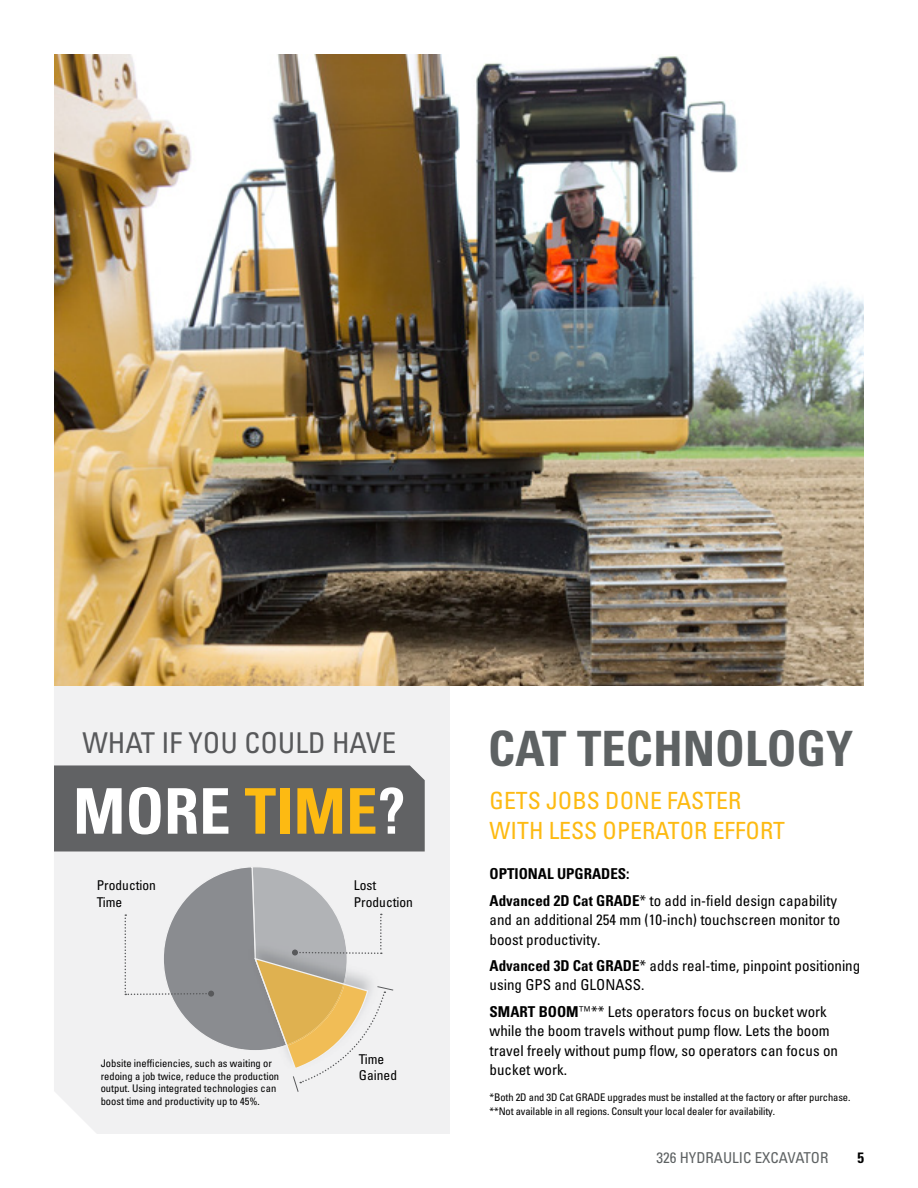
<style>
.page{position:relative;width:918px;height:1188px;background:#fff}
.page>*{position:absolute;margin:0;border:0;box-sizing:border-box;transform-origin:0 0}
.t1{font:63px "Univers LTCYR 67 Bold Cond";color:#fff}
.t2{font:48.75px "Univers LTCYR 67 Bold Cond";color:#5e6263}
.t3{font:condensed 28.65px "Univers LTCYR 57";color:#58595b}
.t4{font:condensed 23.7px/30px "Univers LTCYR 57";color:#fdba12}
.t5{font:condensed 15px/19.5px "Univers LTCYR 57";color:#000}
.t6{font:condensed 15px "Univers LTCYR 57";color:#5e6263}
.t7{font:15px "Univers LTCYR 67 Bold Cond";color:#000}
.t8{font:condensed 13.5px/16.2px "Univers LTCYR 57";color:#000}
.t9{font:condensed 10.5px/12.6px "Univers LTCYR 57";color:#000}
.s1{color:#fdba12}
.s2{font-family:"Univers LTCYR 67 Bold Cond";font-stretch:normal}
</style>
<div class="page">
<div style="left:54px;top:686px;width:395px;height:448px;background:#f1f1f2"></div>
<div style="left:54px;top:765px;width:371px;height:86px;background:#616264"></div>
<svg style="left:125px;top:867px;width:269px;height:225px"></svg>
<img style="left:54px;top:54px;width:810px;height:632px">
<h3 class="t3" style="left:82px;top:724px;width:315px">WHAT IF YOU COULD HAVE</h3>
<h1 class="t1" style="left:73px;top:773px;width:334px">MORE <span class="s1">TIME</span>?</h1>
<p class="t8" style="left:97px;top:877px;width:61px">Production<br>Time</p>
<p class="t8" style="left:354px;top:877px;width:61px">Lost<br>Production</p>
<p class="t9" style="left:101px;top:1057px;width:180px">Jobsite inefficiencies, such as waiting or redoing a job twice, reduce the production output. Using integrated technologies can boost time and productivity up to 45%.</p>
<p class="t8" style="left:359px;top:1051px;width:40px">Time<br>Gained</p>
<h2 class="t2" style="left:488px;top:719px;width:367px">CAT TECHNOLOGY</h2>
<h3 class="t4" style="left:490px;top:785px;width:297px">GETS JOBS DONE FASTER<br>WITH LESS OPERATOR EFFORT</h3>
<p class="t7" style="left:490px;top:865px;width:142px">OPTIONAL UPGRADES:</p>
<p class="t5" style="left:490px;top:890px;width:352px"><span class="s2">Advanced 2D Cat GRADE</span>* to add in-field design capability and an additional 254 mm (10-inch) touchscreen monitor to boost productivity.</p>
<p class="t5" style="left:490px;top:955px;width:372px"><span class="s2">Advanced 3D Cat GRADE</span>* adds real-time, pinpoint positioning using GPS and GLONASS.</p>
<p class="t5" style="left:490px;top:1001px;width:350px"><span class="s2">SMART BOOM</span>™** Lets operators focus on bucket work while the boom travels without pump flow. Lets the boom travel freely without pump flow, so operators can focus on bucket work.</p>
<p class="t9" style="left:490px;top:1091px;width:362px;line-height:13.4px">*Both 2D and 3D Cat GRADE upgrades must be installed at the factory or after purchase. **Not available in all regions. Consult your local dealer for availability.</p>
<p class="t6" style="left:656px;top:1148px;width:173px">326 HYDRAULIC EXCAVATOR</p>
<p class="t7" style="left:857px;top:1148px;width:8px">5</p>
</div>
